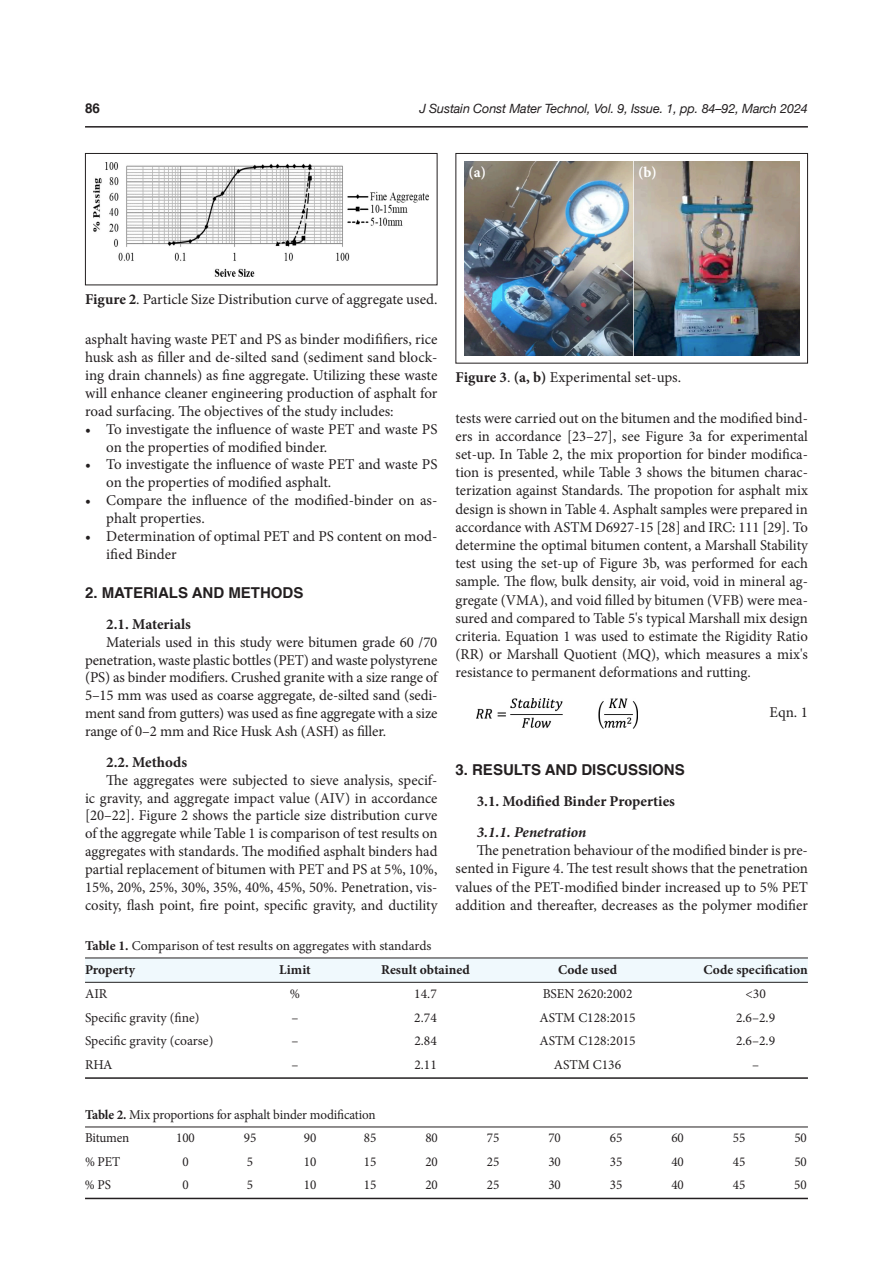
<style>
.page{position:relative;width:893px;height:1263px;background:#fff}
.page>*{position:absolute;margin:0;border:0;box-sizing:border-box;transform-origin:0 0}
.t1{font:15px/17.9px "Minion Pro";letter-spacing:-.005em;color:#231f20;text-align:justify}
.t2{font:700 15px "Minion Pro";color:#231f20}
.t3{font:700 15px "Helvetica";color:#231f20}
.t4{font:italic 700 15px "Minion Pro";color:#231f20}
.t5{font:700 15px "Minion Pro";color:#fff}
.t6{font:13.5px/24.8px "Minion Pro";letter-spacing:-.01em;color:#231f20}
.t7{font:700 13.5px "Minion Pro";color:#231f20}
.t8{font:700 13.5px "Helvetica";color:#231f20}
.t9{font:italic 12.75px "Helvetica Neue";letter-spacing:-.01em;color:#231f20}
.s1{font-weight:700}
</style>
<div class="page">
<hr style="left:85px;top:126px;width:723px;height:2px;background:#231f20">
<img style="left:477px;top:699px;width:160px;height:30px">
<div style="left:85px;top:153px;width:352px;height:132px;border:1px solid #231f20"></div>
<img style="left:94px;top:162px;width:335px;height:114px">
<div style="left:455px;top:153px;width:353px;height:210px;border:1px solid #231f20"></div>
<img style="left:464px;top:162px;width:335px;height:193px">
<div style="left:85px;top:958px;width:723px;height:24px;background:#f0f9fd"></div>
<hr style="left:85px;top:957px;width:723px;height:1px;background:#231f20">
<hr style="left:85px;top:982px;width:723px;height:1px;background:#231f20">
<hr style="left:85px;top:1077px;width:723px;height:2px;background:#231f20">
<hr style="left:85px;top:1126px;width:723px;height:1px;background:#231f20">
<hr style="left:85px;top:1198px;width:723px;height:1px;background:#231f20">
<p class="t8" style="left:85px;top:98px;width:17px">86</p>
<p class="t9" style="left:419px;top:100px;width:390px">J Sustain Const Mater Technol, Vol. 9, Issue. 1, pp. 84–92, March 2024</p>
<p class="t5" style="left:468px;top:162px;width:19px">(a)</p>
<p class="t5" style="left:638px;top:162px;width:20px">(b)</p>
<p class="t1" style="left:85px;top:290px;width:354px"><span class="s1">Figure 2</span>. Particle Size Distribution curve of aggregate used.</p>
<p class="t1" style="left:85px;top:331px;width:354px">asphalt having waste PET and PS as binder modififiers, rice husk ash as filler and de-silted sand (sediment sand block&shy;ing drain channels) as fine aggregate. Utilizing these waste will enhance cleaner engineering production of asphalt for road surfacing. The objectives of the study includes:</p>
<p class="t1" style="left:106px;top:420px;width:333px;text-indent:-21px">• To investigate the influence of waste PET and waste PS on the properties of modified binder.</p>
<p class="t1" style="left:106px;top:456px;width:333px;text-indent:-21px">• To investigate the influence of waste PET and waste PS on the properties of modified asphalt.</p>
<p class="t1" style="left:106px;top:491px;width:333px;text-indent:-21px">• Compare the influence of the modified-binder on as&shy;phalt properties.</p>
<p class="t1" style="left:106px;top:527px;width:333px;text-indent:-21px">• Determination of optimal PET and PS content on mod&shy;ified Binder</p>
<p class="t3" style="left:85px;top:581px;width:220px">2. MATERIALS AND METHODS</p>
<p class="t2" style="left:106px;top:613px;width:86px">2.1. Materials</p>
<p class="t1" style="left:85px;top:633px;width:354px;text-indent:21px">Materials used in this study were bitumen grade 60 /70 penetration, waste plastic bottles (PET) and waste polystyrene (PS) as binder modifiers. Crushed granite with a size range of 5–15 mm was used as coarse aggregate, de-silted sand (sedi&shy;ment sand from gutters) was used as fine aggregate with a size range of 0–2 mm and Rice Husk Ash (ASH) as filler.</p>
<p class="t2" style="left:106px;top:751px;width:82px">2.2. Methods</p>
<p class="t1" style="left:85px;top:771px;width:354px;text-indent:21px">The aggregates were subjected to sieve analysis, specif&shy;ic gravity, and aggregate impact value (AIV) in accordance [20–22]. Figure 2 shows the particle size distribution curve of the aggregate while Table 1 is comparison of test results on aggregates with standards. The modified asphalt binders had partial replacement of bitumen with PET and PS at 5%, 10%, 15%, 20%, 25%, 30%, 35%, 40%, 45%, 50%. Penetration, vis&shy;cosity, flash point, fire point, specific gravity, and ductility</p>
<p class="t1" style="left:455px;top:368px;width:227px"><span class="s1">Figure 3</span>. <span class="s1">(a, b)</span> Experimental set-ups.</p>
<p class="t1" style="left:455px;top:409px;width:354px">tests were carried out on the bitumen and the modified bind&shy;ers in accordance [23–27], see Figure 3a for experimental set-up. In Table 2, the mix proportion for binder modifica&shy;tion is presented, while Table 3 shows the bitumen charac&shy;terization against Standards. The propotion for asphalt mix design is shown in Table 4. Asphalt samples were prepared in accordance with ASTM D6927-15 [28] and IRC: 111 [29]. To determine the optimal bitumen content, a Marshall Stability test using the set-up of Figure 3b, was performed for each sample. The flow, bulk density, air void, void in mineral ag&shy;gregate (VMA), and void filled by bitumen (VFB) were mea&shy;sured and compared to Table 5's typical Marshall mix design criteria. Equation 1 was used to estimate the Rigidity Ratio (RR) or Marshall Quotient (MQ), which measures a mix's resistance to permanent deformations and rutting.</p>
<p class="t1" style="left:769px;top:703px;width:40px">Eqn. 1</p>
<p class="t3" style="left:455px;top:757px;width:231px">3. RESULTS AND DISCUSSIONS</p>
<p class="t2" style="left:477px;top:790px;width:200px">3.1. Modified Binder Properties</p>
<p class="t4" style="left:477px;top:821px;width:111px">3.1.1. Penetration</p>
<p class="t1" style="left:455px;top:841px;width:354px;line-height:18.3px;text-indent:21px">The penetration behaviour of the modified binder is pre&shy;sented in Figure 4. The test result shows that the penetration values of the PET-modified binder increased up to 5% PET addition and thereafter, decreases as the polymer modifier</p>
<p class="t6" style="left:85px;top:933px;width:348px"><span class="s1">Table 1.</span> Comparison of test results on aggregates with standards<br><span class="s1">Property</span></p>
<p class="t7" style="left:279px;top:961px;width:33px">Limit</p>
<p class="t7" style="left:381px;top:961px;width:90px">Result obtained</p>
<p class="t7" style="left:558px;top:961px;width:61px">Code used</p>
<p class="t7" style="left:703px;top:961px;width:106px">Code specification</p>
<p class="t6" style="left:85px;top:981px;width:24px">AIR</p>
<p class="t6" style="left:290px;top:981px;width:12px">%</p>
<p class="t6" style="left:414px;top:981px;width:24px">14.7</p>
<p class="t6" style="left:543px;top:981px;width:91px">BSEN 2620:2002</p>
<p class="t6" style="left:745px;top:981px;width:22px">&lt;30</p>
<p class="t6" style="left:85px;top:1005px;width:116px">Specific gravity (fine)</p>
<p class="t6" style="left:292px;top:1005px;width:9px">–</p>
<p class="t6" style="left:414px;top:1005px;width:24px">2.74</p>
<p class="t6" style="left:539px;top:1005px;width:98px">ASTM C128:2015</p>
<p class="t6" style="left:736px;top:1005px;width:41px">2.6–2.9</p>
<p class="t6" style="left:85px;top:1028px;width:130px">Specific gravity (coarse)</p>
<p class="t6" style="left:292px;top:1028px;width:9px">–</p>
<p class="t6" style="left:414px;top:1028px;width:24px">2.84</p>
<p class="t6" style="left:539px;top:1028px;width:98px">ASTM C128:2015</p>
<p class="t6" style="left:736px;top:1028px;width:41px">2.6–2.9</p>
<p class="t6" style="left:85px;top:1052px;width:29px">RHA</p>
<p class="t6" style="left:292px;top:1052px;width:9px">–</p>
<p class="t6" style="left:414px;top:1052px;width:24px">2.11</p>
<p class="t6" style="left:554px;top:1052px;width:69px">ASTM C136</p>
<p class="t6" style="left:752px;top:1052px;width:9px">–</p>
<p class="t6" style="left:85px;top:1103px;width:292px;line-height:23.5px"><span class="s1">Table 2.</span> Mix proportions for asphalt binder modification<br>Bitumen</p>
<p class="t6" style="left:176px;top:1126px;width:20px">100</p>
<p class="t6" style="left:244px;top:1126px;width:14px">95</p>
<p class="t6" style="left:304px;top:1126px;width:14px">90</p>
<p class="t6" style="left:364px;top:1126px;width:14px">85</p>
<p class="t6" style="left:425px;top:1126px;width:14px">80</p>
<p class="t6" style="left:487px;top:1126px;width:14px">75</p>
<p class="t6" style="left:548px;top:1126px;width:14px">70</p>
<p class="t6" style="left:610px;top:1126px;width:14px">65</p>
<p class="t6" style="left:671px;top:1126px;width:14px">60</p>
<p class="t6" style="left:733px;top:1126px;width:14px">55</p>
<p class="t6" style="left:794px;top:1126px;width:14px">50</p>
<p class="t6" style="left:85px;top:1149px;width:37px">% PET</p>
<p class="t6" style="left:182px;top:1149px;width:8px">0</p>
<p class="t6" style="left:247px;top:1149px;width:8px">5</p>
<p class="t6" style="left:304px;top:1149px;width:14px">10</p>
<p class="t6" style="left:364px;top:1149px;width:14px">15</p>
<p class="t6" style="left:425px;top:1149px;width:14px">20</p>
<p class="t6" style="left:487px;top:1149px;width:14px">25</p>
<p class="t6" style="left:548px;top:1149px;width:14px">30</p>
<p class="t6" style="left:610px;top:1149px;width:14px">35</p>
<p class="t6" style="left:671px;top:1149px;width:14px">40</p>
<p class="t6" style="left:733px;top:1149px;width:14px">45</p>
<p class="t6" style="left:794px;top:1149px;width:14px">50</p>
<p class="t6" style="left:85px;top:1173px;width:28px">% PS</p>
<p class="t6" style="left:182px;top:1173px;width:8px">0</p>
<p class="t6" style="left:247px;top:1173px;width:8px">5</p>
<p class="t6" style="left:304px;top:1173px;width:14px">10</p>
<p class="t6" style="left:364px;top:1173px;width:14px">15</p>
<p class="t6" style="left:425px;top:1173px;width:14px">20</p>
<p class="t6" style="left:487px;top:1173px;width:14px">25</p>
<p class="t6" style="left:548px;top:1173px;width:14px">30</p>
<p class="t6" style="left:610px;top:1173px;width:14px">35</p>
<p class="t6" style="left:671px;top:1173px;width:14px">40</p>
<p class="t6" style="left:733px;top:1173px;width:14px">45</p>
<p class="t6" style="left:794px;top:1173px;width:14px">50</p>
</div>
